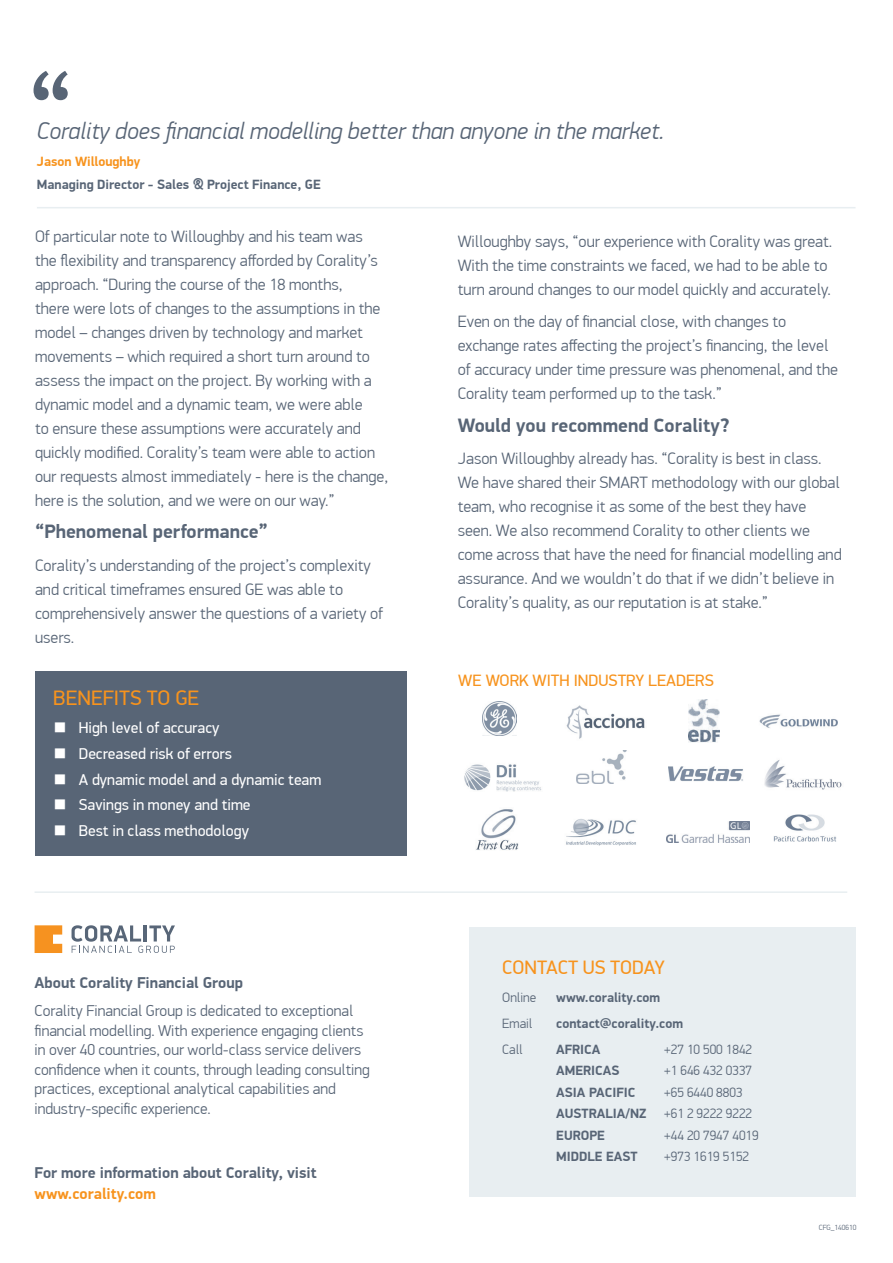
<style>
.page{position:relative;width:893px;height:1263px;background:#fff}
.page>*{position:absolute;margin:0;border:0;box-sizing:border-box;transform-origin:0 0}
.t1{font:italic 300 24px "PF Din Display Pro";color:#586576}
.t2{font:21px "PF Din Display Pro";color:#f7931d}
.t3{font:700 19.5px "PF Din Display Pro";color:#586576}
.t4{font:19.5px "PF Din Display Pro";color:#f7931d}
.t5{font:300 16.5px/24px "PF Din Display Pro";color:#586576}
.t6{font:16.5px "PF Din Display Pro";color:#f7931d}
.t7{font:300 15.75px/19.5px "PF Din Display Pro";color:#586576}
.t8{font:15.75px "PF Din Display Pro";color:#fff}
.t9{font:700 15.75px "PF Din Display Pro";color:#586576}
.t10{font:700 15.75px "PF Din Display Pro";color:#f7931d}
.t11{font:700 13.5px "PF Din Display Pro";color:#586576}
.t12{font:300 13.5px "PF Din Display Pro";color:#586576}
.t13{font:700 13.5px "PF Din Display Pro";color:#f7931d}
.t14{font:300 7.5px "PF Din Display Pro";color:#586576}
.s1{font-weight:300}
</style>
<div class="page">
<div style="left:469px;top:927px;width:386px;height:270px;background:#e8eef1"></div>
<svg style="left:34px;top:71px;width:34px;height:29px"></svg>
<hr style="left:35px;top:891px;width:812px;height:2px;background:#e8eef1">
<svg style="left:35px;top:925px;width:27px;height:28px"></svg>
<svg style="left:72px;top:925px;width:103px;height:28px"></svg>
<img style="left:482px;top:701px;width:35px;height:35px">
<img style="left:764px;top:760px;width:78px;height:30px">
<img style="left:666px;top:821px;width:83px;height:21px">
<img style="left:773px;top:814px;width:63px;height:28px">
<img style="left:476px;top:809px;width:43px;height:41px">
<img style="left:464px;top:764px;width:78px;height:27px">
<img style="left:576px;top:750px;width:51px;height:34px">
<img style="left:669px;top:767px;width:74px;height:14px">
<img style="left:566px;top:819px;width:70px;height:27px">
<img style="left:688px;top:699px;width:31px;height:43px">
<img style="left:566px;top:705px;width:79px;height:34px">
<img style="left:759px;top:714px;width:79px;height:14px">
<div style="left:772px;top:811px;width:7px;height:9px;background:#fff"></div>
<div style="left:35px;top:671px;width:372px;height:184px;background:#586576"></div>
<hr style="left:37px;top:207px;width:818px;height:1px;background:#e8eef1">
<h1 class="t1" style="left:37px;top:117px;width:629px">Corality does financial modelling better than anyone in the market.</h1>
<p class="t13" style="left:37px;top:153px;width:105px">Jason Willoughby</p>
<p class="t11" style="left:37px;top:176px;width:285px">Managing Director - Sales &amp; Project Finance, GE</p>
<p class="t5" style="left:35px;top:224px;width:355px">Of particular note to Willoughby and his team was the flexibility and transparency afforded by Corality’s approach. “During the course of the 18 months,<br>there were lots of changes to the assumptions in the model – changes driven by technology and market movements – which required a short turn around to assess the impact on the project. By working with a dynamic model and a dynamic team, we were able<br>to ensure these assumptions were accurately and quickly modified. Corality’s team were able to action our requests almost immediately - here is the change, here is the solution, and we were on our way.”</p>
<p class="t3" style="left:35px;top:520px;width:234px">“Phenomenal performance”</p>
<p class="t5" style="left:35px;top:553px;width:349px">Corality’s understanding of the project’s complexity and critical timeframes ensured GE was able to comprehensively answer the questions of a variety of users.</p>
<p class="t2" style="left:53px;top:685px;width:147px">BENEFITS TO GE</p>
<p class="t8" style="left:53px;top:718px;width:168px"><span class="s1">■</span> High level of accuracy</p>
<p class="t8" style="left:53px;top:744px;width:180px"><span class="s1">■</span> Decreased risk of errors</p>
<p class="t8" style="left:53px;top:770px;width:270px"><span class="s1">■</span> A dynamic model and a dynamic team</p>
<p class="t8" style="left:53px;top:796px;width:199px"><span class="s1">■</span> Savings in money and time</p>
<p class="t8" style="left:53px;top:822px;width:197px"><span class="s1">■</span> Best in class methodology</p>
<p class="t9" style="left:35px;top:973px;width:210px">About Corality Financial Group</p>
<p class="t7" style="left:35px;top:1001px;width:337px">Corality Financial Group is dedicated to exceptional financial modelling. With experience engaging clients in over 40 countries, our world-class service delivers confidence when it counts, through leading consulting practices, exceptional analytical capabilities and industry-specific experience.</p>
<p class="t9" style="left:35px;top:1163px;width:284px">For more information about Corality, visit</p>
<p class="t10" style="left:35px;top:1184px;width:123px">www.corality.com</p>
<p class="t5" style="left:458px;top:229px;width:376px">Willoughby says, “our experience with Corality was great.<br>With the time constraints we faced, we had to be able to turn around changes to our model quickly and accurately.</p>
<p class="t5" style="left:458px;top:310px;width:382px">Even on the day of financial close, with changes to exchange rates affecting the project’s financing, the level of accuracy under time pressure was phenomenal, and the Corality team performed up to the task.”</p>
<p class="t3" style="left:458px;top:413px;width:273px">Would you recommend Corality?</p>
<p class="t5" style="left:458px;top:447px;width:386px">Jason Willoughby already has. “Corality is best in class.<br>We have shared their SMART methodology with our global team, who recognise it as some of the best they have seen. We also recommend Corality to other clients we come across that have the need for financial modelling and assurance. And we wouldn’t do that if we didn’t believe in Corality’s quality, as our reputation is at stake.”</p>
<p class="t6" style="left:458px;top:670px;width:257px">WE WORK WITH INDUSTRY LEADERS</p>
<p class="t4" style="left:502px;top:956px;width:164px">CONTACT US TODAY</p>
<p class="t12" style="left:502px;top:990px;width:36px">Online</p>
<p class="t11" style="left:556px;top:989px;width:105px">www.corality.com</p>
<p class="t12" style="left:502px;top:1016px;width:32px">Email</p>
<p class="t11" style="left:556px;top:1015px;width:128px">contact@corality.com</p>
<p class="t12" style="left:502px;top:1042px;width:22px">Call</p>
<p class="t11" style="left:556px;top:1041px;width:46px">AFRICA</p>
<p class="t12" style="left:664px;top:1042px;width:89px">+27 10 500 1842</p>
<p class="t11" style="left:556px;top:1062px;width:65px">AMERICAS</p>
<p class="t12" style="left:664px;top:1063px;width:89px">+1 646 432 0337</p>
<p class="t11" style="left:556px;top:1084px;width:81px">ASIA PACIFIC</p>
<p class="t12" style="left:664px;top:1084px;width:80px">+65 6440 8803</p>
<p class="t11" style="left:556px;top:1105px;width:92px">AUSTRALIA/NZ</p>
<p class="t12" style="left:664px;top:1106px;width:89px">+61 2 9222 9222</p>
<p class="t11" style="left:556px;top:1127px;width:50px">EUROPE</p>
<p class="t12" style="left:664px;top:1127px;width:96px">+44 20 7947 4019</p>
<p class="t11" style="left:556px;top:1148px;width:83px">MIDDLE EAST</p>
<p class="t12" style="left:664px;top:1148px;width:86px">+973 1619 5152</p>
<p class="t14" style="left:819px;top:1223px;width:39px">CFG_140610</p>
</div>
